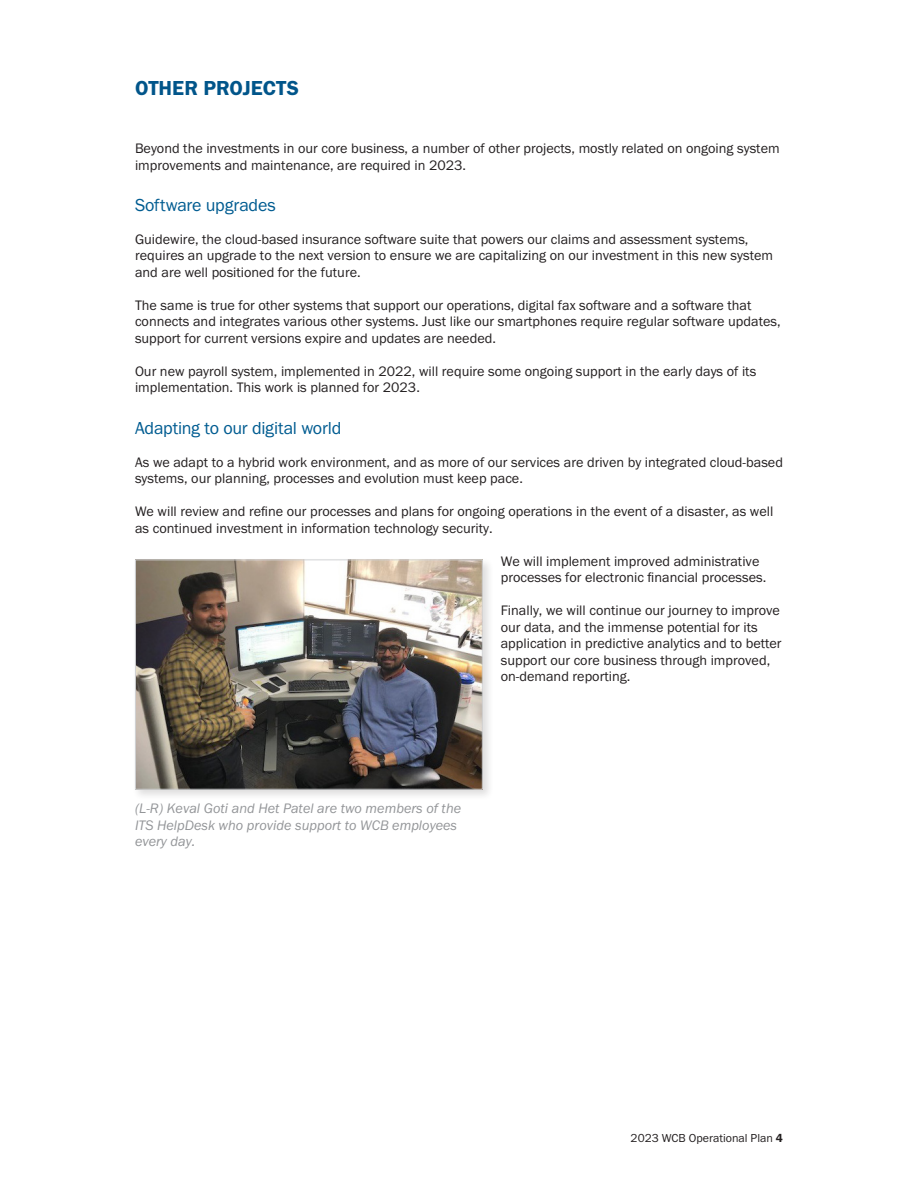
<style>
.page{position:relative;width:918px;height:1188px;background:#fff}
.page>*{position:absolute;margin:0;border:0;box-sizing:border-box;transform-origin:0 0}
.headline-14pt{font:21px "Franklin Gothic URW Dem";color:#01558a}
.subhead{font:18px "Franklin Gothic URW Boo";letter-spacing:-.01em;color:#005c91}
.text{font:14.25px/16.5px "Franklin Gothic URW Boo";color:#231f20}
.text-2{font:14.25px/16.5px "Franklin Gothic URW Boo Ita";color:#939598}
.t1{font:12px "Franklin Gothic URW Boo";color:#231f20}
.s1{font-family:"Franklin Gothic URW Dem"}
</style>
<div class="page">
<div style="left:133px;top:557px;width:361px;height:244px;background:#231f20;opacity:.15"></div>
<img style="left:137px;top:561px;width:344px;height:227px">
<div style="left:135px;top:559px;width:348px;height:231px;border:1px solid #d1d2d4"></div>
<p class="headline-14pt" style="left:135px;top:75px;width:165px">OTHER PROJECTS</p>
<p class="text" style="left:135px;top:140px;width:646px">Beyond the investments in our core business, a number of other projects, mostly related on ongoing system improvements and maintenance, are required in 2023.</p>
<p class="subhead" style="left:135px;top:194px;width:142px">Software upgrades</p>
<p class="text" style="left:135px;top:230px;width:640px">Guidewire, the cloud-based insurance software suite that powers our claims and assessment systems, requires an upgrade to the next version to ensure we are capitalizing on our investment in this new system and are well positioned for the future.</p>
<p class="text" style="left:135px;top:296px;width:647px">The same is true for other systems that support our operations, digital fax software and a software that connects and integrates various other systems. Just like our smartphones require regular software updates, support for current versions expire and updates are needed.</p>
<p class="text" style="left:135px;top:362px;width:623px">Our new payroll system, implemented in 2022, will require some ongoing support in the early days of its implementation. This work is planned for 2023.</p>
<p class="subhead" style="left:135px;top:416px;width:208px">Adapting to our digital world</p>
<p class="text" style="left:135px;top:453px;width:650px">As we adapt to a hybrid work environment, and as more of our services are driven by integrated cloud-based systems, our planning, processes and evolution must keep pace.</p>
<p class="text" style="left:135px;top:503px;width:640px">We will review and refine our processes and plans for ongoing operations in the event of a disaster, as well as continued investment in information technology security.</p>
<p class="text" style="left:501px;top:552px;width:267px">We will implement improved administrative processes for electronic financial processes.</p>
<p class="text" style="left:501px;top:602px;width:282px">Finally, we will continue our journey to improve our data, and the immense potential for its application in predictive analytics and to better support our core business through improved, on-demand reporting.</p>
<p class="text-2" style="left:135px;top:800px;width:328px">(L-R) Keval Goti and Het Patel are two members of the<br>ITS HelpDesk who provide support to WCB employees every day.</p>
<p class="t1" style="left:631px;top:1131px;width:154px">2023 WCB Operational Plan <span class="s1">4</span></p>
</div>
